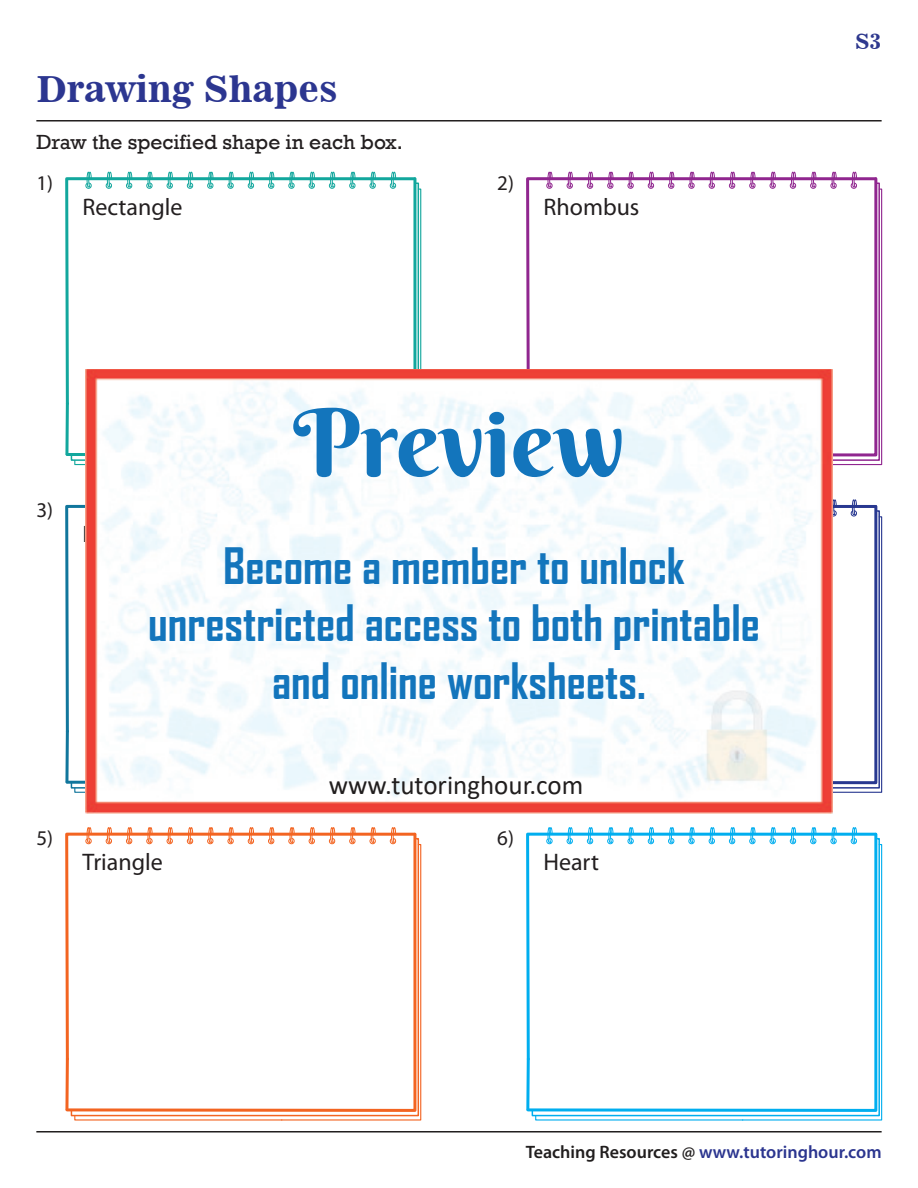
<style>
.page{position:relative;width:918px;height:1188px;background:#fff}
.page>*{position:absolute;margin:0;border:0;box-sizing:border-box;transform-origin:0 0}
.t1{font:94.05px "Berkshire Swash";color:#1375bc}
.t2{font:700 48px/57.6px "Agency FB";color:#1375bc;text-align:center}
.t3{font:36px "News 701 BT Bold A";color:#2c3690}
.t4{font:27px "Calibri";color:#211e1e}
.t5{font:24px "Myriad Pro";color:#231f20}
.t6{font:21px "Rockwell";color:#231f20}
.t7{font:21px "Myriad Pro";color:#231f20}
.t8{font:21px "News 701 BT Bold A";color:#2e388e}
.t9{font:600 18px "Myriad Pro";color:#2b358f}
.s1{color:#211e1e}
</style>
<div class="page">
<hr style="left:36px;top:120px;width:846px;height:2px;background:#211e1e">
<hr style="left:36px;top:1131px;width:846px;height:2px;background:#211e1e">
<svg style="left:65px;top:177px;width:9px;height:227px"></svg>
<svg style="left:65px;top:404px;width:4px;height:50px"></svg>
<svg style="left:74px;top:171px;width:348px;height:295px"></svg>
<svg style="left:526px;top:177px;width:9px;height:192px"></svg>
<svg style="left:535px;top:171px;width:348px;height:295px"></svg>
<svg style="left:65px;top:504px;width:9px;height:227px"></svg>
<svg style="left:65px;top:731px;width:4px;height:51px"></svg>
<svg style="left:74px;top:499px;width:12px;height:294px"></svg>
<svg style="left:832px;top:499px;width:51px;height:294px"></svg>
<svg style="left:65px;top:832px;width:9px;height:227px"></svg>
<svg style="left:65px;top:1059px;width:4px;height:51px"></svg>
<svg style="left:74px;top:827px;width:348px;height:294px"></svg>
<svg style="left:526px;top:832px;width:9px;height:227px"></svg>
<svg style="left:526px;top:1059px;width:4px;height:51px"></svg>
<svg style="left:535px;top:827px;width:348px;height:294px"></svg>
<img style="left:86px;top:369px;width:746px;height:444px">
<p class="t3" style="left:36px;top:74px;width:303px">Drawing Shapes</p>
<p class="t6" style="left:36px;top:134px;width:368px">Draw the specified shape in each box.</p>
<p class="t7" style="left:36px;top:175px;width:18px">1)</p>
<p class="t5" style="left:82px;top:197px;width:102px">Rectangle</p>
<p class="t7" style="left:497px;top:175px;width:18px">2)</p>
<p class="t5" style="left:543px;top:197px;width:98px">Rhombus</p>
<p class="t7" style="left:36px;top:503px;width:18px">3)</p>
<p class="t7" style="left:36px;top:830px;width:18px">5)</p>
<h1 class="t1" style="left:293px;top:389px;width:333px">Preview</h1>
<p class="t2" style="left:148px;top:540px;width:613px">Become a member to unlock unrestricted access to both printable and online worksheets.</p>
<p class="t4" style="left:329px;top:776px;width:256px">www.tutoringhour.com</p>
<p class="t5" style="left:82px;top:853px;width:82px">Triangle</p>
<p class="t7" style="left:497px;top:830px;width:18px">6)</p>
<p class="t5" style="left:543px;top:853px;width:57px">Heart</p>
<p class="t8" style="left:855px;top:33px;width:28px">S3</p>
<p class="t9" style="left:526px;top:1145px;width:357px"><span class="s1">Teaching Resources @</span> www.tutoringhour.com</p>
</div>
